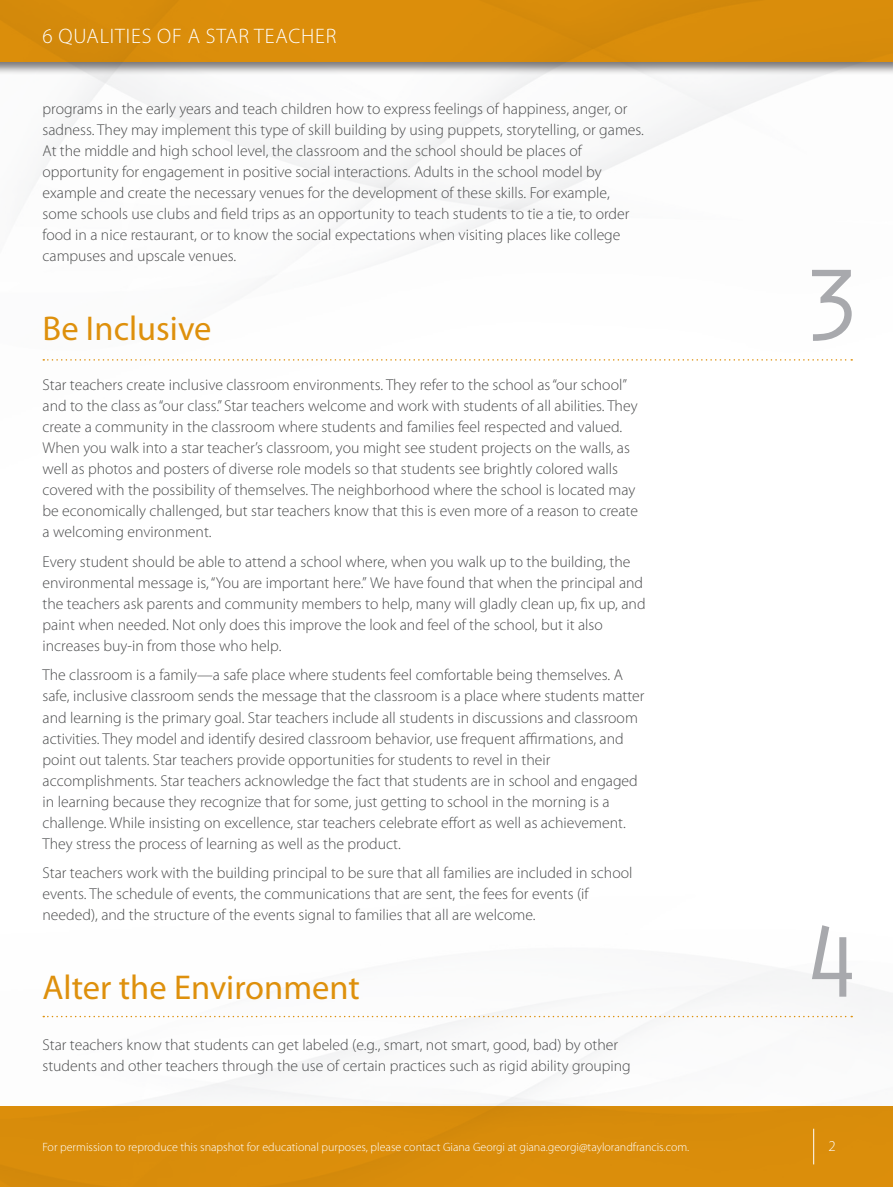
<style>
.page{position:relative;width:893px;height:1187px;background:#fff}
.page>*{position:absolute;margin:0;border:0;box-sizing:border-box;transform-origin:0 0}
.t1{font:105px "Orator Std";color:#a8a9ad}
.t2{font:34.5px "Myriad Pro";color:#de900c}
.t3{font:300 21px "Myriad Pro";letter-spacing:.04em;color:#fff}
.t4{font:300 15.75px/21px "Myriad Pro";color:#4b4c4d}
.t5{font:300 15px "Myriad Pro";color:#fff}
.t6{font:300 12px "Myriad Pro";color:#fff}
</style>
<div class="page">
<img style="left:30px;top:76px;width:863px;height:1030px">
<div style="left:0;top:1106px;width:893px;height:80px;background:#de900c"></div>
<div style="left:0;top:0;width:893px;height:76px;background:#231f20;opacity:.6"></div>
<div style="left:0;top:0;width:893px;height:62px;background:#de900c"></div>
<hr style="left:813px;top:1128px;width:1px;height:36px;background:#fff">
<svg style="left:43px;top:1015px;width:809px;height:2px"></svg>
<svg style="left:43px;top:359px;width:809px;height:1px"></svg>
<h3 class="t3" style="left:43px;top:24px;width:295px">6 QUALITIES OF A STAR TEACHER</h3>
<p class="t4" style="left:43px;top:98px;width:603px">programs in the early years and teach children how to express feelings of happiness, anger, or sadness. They may implement this type of skill building by using puppets, storytelling, or games.<br>At the middle and high school level, the classroom and the school should be places of opportunity for engagement in positive social interactions. Adults in the school model by example and create the necessary venues for the development of these skills. For example, some schools use clubs and field trips as an opportunity to teach students to tie a tie, to order food in a nice restaurant, or to know the social expectations when visiting places like college campuses and upscale venues.</p>
<h2 class="t2" style="left:43px;top:309px;width:171px">Be Inclusive</h2>
<p class="t4" style="left:43px;top:375px;width:597px">Star teachers create inclusive classroom environments. They refer to the school as “our school” and to the class as “our class.” Star teachers welcome and work with students of all abilities. They create a community in the classroom where students and families feel respected and valued.<br>When you walk into a star teacher’s classroom, you might see student projects on the walls, as well as photos and posters of diverse role models so that students see brightly colored walls covered with the possibility of themselves. The neighborhood where the school is located may be economically challenged, but star teachers know that this is even more of a reason to create a welcoming environment.</p>
<p class="t4" style="left:43px;top:551px;width:605px">Every student should be able to attend a school where, when you walk up to the building, the environmental message is, “You are important here.” We have found that when the principal and the teachers ask parents and community members to help, many will gladly clean up, fix up, and paint when needed. Not only does this improve the look and feel of the school, but it also increases buy-in from those who help.</p>
<p class="t4" style="left:43px;top:665px;width:603px">The classroom is a family—a safe place where students feel comfortable being themselves. A safe, inclusive classroom sends the message that the classroom is a place where students matter and learning is the primary goal. Star teachers include all students in discussions and classroom activities. They model and identify desired classroom behavior, use frequent affirmations, and point out talents. Star teachers provide opportunities for students to revel in their accomplishments. Star teachers acknowledge the fact that students are in school and engaged in learning because they recognize that for some, just getting to school in the morning is a challenge. While insisting on excellence, star teachers celebrate effort as well as achievement.<br>They stress the process of learning as well as the product.</p>
<p class="t4" style="left:43px;top:862px;width:591px">Star teachers work with the building principal to be sure that all families are included in school events. The schedule of events, the communications that are sent, the fees for events (if needed), and the structure of the events signal to families that all are welcome.</p>
<h2 class="t2" style="left:43px;top:968px;width:319px">Alter the Environment</h2>
<p class="t4" style="left:43px;top:1033px;width:590px">Star teachers know that students can get labeled (e.g., smart, not smart, good, bad) by other students and other teachers through the use of certain practices such as rigid ability grouping</p>
<h1 class="t1" style="left:800px;top:230px;width:64px">3</h1>
<h1 class="t1" style="left:800px;top:886px;width:64px">4</h1>
<p class="t6" style="left:43px;top:1140px;width:648px">For permission to reproduce this snapshot for educational purposes, please contact Giana Georgi at giana.georgi@taylorandfrancis.com.</p>
<p class="t5" style="left:828px;top:1137px;width:9px">2</p>
</div>
